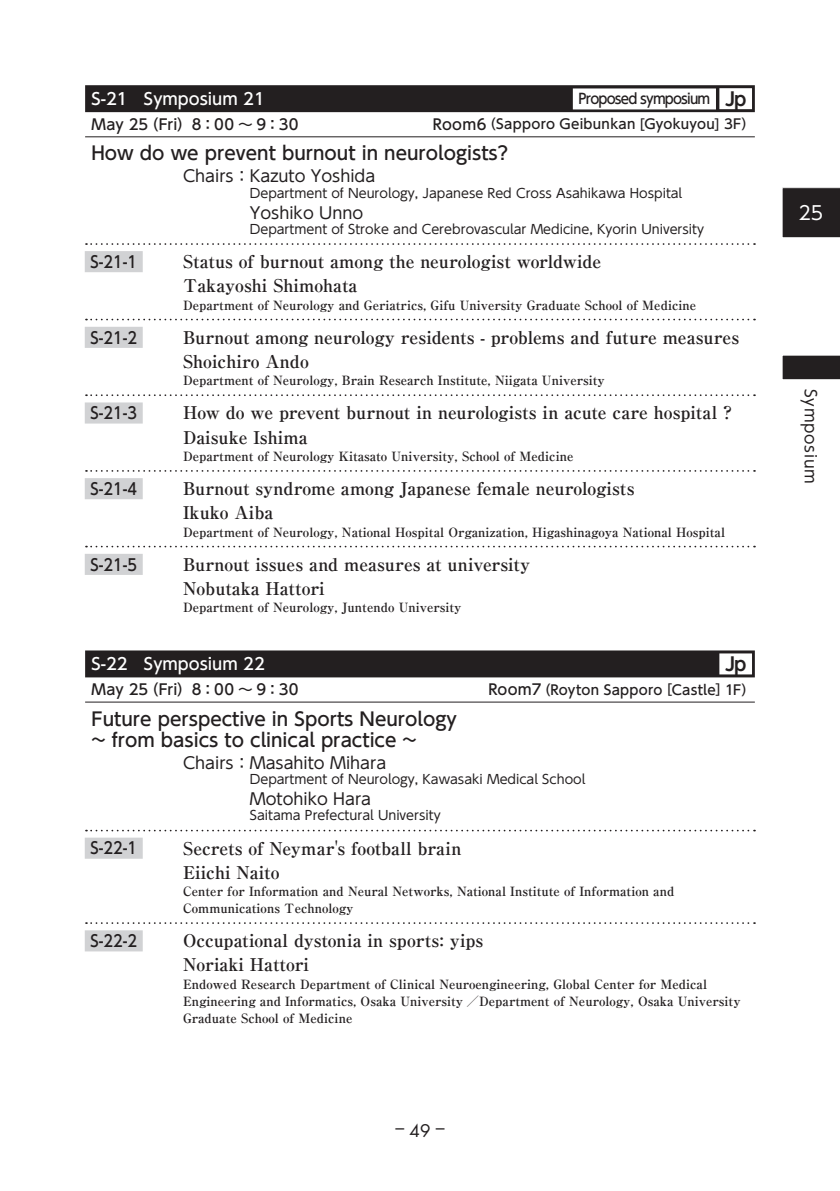
<style>
.page{position:relative;width:840px;height:1191px;background:#fff}
.page>*{position:absolute;margin:0;border:0;box-sizing:border-box;transform-origin:0 0}
.t1{font:18.8px "UD Shin Go Pr 6 N";color:#fff}
.t2{font:500 18.4px/21.2px "UD Shin Go Pr 6 N";color:#231f20}
.t3{font:700 18.4px "UD Shin Go Pr 6 N De";color:#231f20}
.t4{font:700 17.6px/24px "Ryumin Pr 6 N";color:#231f20}
.t5{font:17px "Futura Std";color:#231f20;scale:2.5 1}
.t6{font:16.2px "UD Shin Go Pr 6 N";color:#231f20}
.t7{font:500 16.2px "UD Shin Go Pr 6 N";color:#231f20;scale:.9 1}
.t8{font:500 16.2px "UD Shin Go Pr 6 N";color:#fff}
.t9{font:15.6px "UD Shin Go Pr 6 N";letter-spacing:.05em;color:#231f20}
.t10{font:500 14.8px "UD Shin Go Pr 6 N";letter-spacing:.015em;color:#231f20}
.t11{font:500 14.2px "UD Shin Go Pr 6 N";letter-spacing:-.06em;color:#231f20;scale:.95 1}
.t12{font:500 13.4px "UD Shin Go Pr 6 N";letter-spacing:.02em;color:#231f20}
.t13{font:700 12.8px/17px "Ryumin Pr 6 N";color:#231f20}
.t14{font:12.8px "UD Shin Go Pr 6 N";color:#231f20}
.s1{font-family:"UD Shin Go Pr 6 N De";font-weight:700;font-size:18.4px}
.s2{font-size:14.8px}
</style>
<div class="page">
<div style="left:85px;top:85px;width:669px;height:27px;background:#231f20"></div>
<div style="left:719px;top:88px;width:32px;height:21px;background:#fff"></div>
<div style="left:572px;top:88px;width:143px;height:21px;background:#fff"></div>
<hr style="left:85px;top:136px;width:669px;height:1px;background:#231f20">
<svg style="left:86px;top:243px;width:668px;height:2px"></svg>
<div style="left:85px;top:251px;width:58px;height:21px;background:#d1d2d4"></div>
<svg style="left:86px;top:319px;width:668px;height:1px"></svg>
<div style="left:85px;top:327px;width:58px;height:21px;background:#d1d2d4"></div>
<svg style="left:86px;top:394px;width:668px;height:2px"></svg>
<div style="left:85px;top:402px;width:58px;height:21px;background:#d1d2d4"></div>
<svg style="left:86px;top:470px;width:668px;height:2px"></svg>
<div style="left:85px;top:478px;width:58px;height:21px;background:#d1d2d4"></div>
<svg style="left:86px;top:546px;width:668px;height:1px"></svg>
<div style="left:85px;top:554px;width:58px;height:21px;background:#d1d2d4"></div>
<div style="left:85px;top:650px;width:669px;height:27px;background:#231f20"></div>
<div style="left:719px;top:653px;width:32px;height:21px;background:#fff"></div>
<hr style="left:85px;top:701px;width:669px;height:1px;background:#231f20">
<svg style="left:86px;top:829px;width:668px;height:2px"></svg>
<div style="left:85px;top:837px;width:58px;height:21px;background:#d1d2d4"></div>
<svg style="left:86px;top:922px;width:668px;height:2px"></svg>
<div style="left:85px;top:930px;width:58px;height:21px;background:#d1d2d4"></div>
<svg style="left:782px;top:187px;width:57px;height:51px;background:#2d292a"></svg>
<svg style="left:782px;top:355px;width:57px;height:25px"></svg>
<p class="t8" style="left:91px;top:85px;width:175px">S-21　Symposium 21</p>
<p class="t11" style="left:578px;top:87px;width:178px">Proposed symposium <span class="s1">Jp</span></p>
<p class="t10" style="left:91px;top:112px;width:208px">May 25（Fri）8：00 ～ 9：30</p>
<p class="t12" style="left:432px;top:113px;width:323px"><span class="s2">Room6</span>（Sapporo Geibunkan [Gyokuyou] 3F）</p>
<h2 class="t2" style="left:91px;top:142px;width:418px">How do we prevent burnout in neurologists?</h2>
<p class="t6" style="left:183px;top:163px;width:210px">Chairs：Kazuto Yoshida　</p>
<p class="t14" style="left:250px;top:182px;width:433px">Department of Neurology, Japanese Red Cross Asahikawa Hospital</p>
<p class="t6" style="left:250px;top:199px;width:131px">Yoshiko Unno　</p>
<p class="t14" style="left:250px;top:219px;width:455px">Department of Stroke and Cerebrovascular Medicine, Kyorin University</p>
<p class="t7" style="left:90px;top:248px;width:53px">S-21-1</p>
<h3 class="t4" style="left:183px;top:249px;width:419px">Status of burnout among the neurologist worldwide<br>Takayoshi Shimohata</h3>
<p class="t13" style="left:183px;top:296px;width:514px">Department of Neurology and Geriatrics, Gifu University Graduate School of Medicine</p>
<p class="t7" style="left:90px;top:324px;width:53px">S-21-2</p>
<h3 class="t4" style="left:183px;top:324px;width:557px">Burnout among neurology residents - problems and future measures<br>Shoichiro Ando</h3>
<p class="t13" style="left:183px;top:371px;width:423px">Department of Neurology, Brain Research Institute, Niigata University</p>
<p class="t7" style="left:90px;top:400px;width:53px">S-21-3</p>
<h3 class="t4" style="left:183px;top:400px;width:550px">How do we prevent burnout in neurologists in acute care hospital ?<br>Daisuke Ishima</h3>
<p class="t13" style="left:183px;top:447px;width:391px">Department of Neurology Kitasato University, School of Medicine</p>
<p class="t7" style="left:90px;top:475px;width:53px">S-21-4</p>
<h3 class="t4" style="left:183px;top:476px;width:452px">Burnout syndrome among Japanese female neurologists<br>Ikuko Aiba</h3>
<p class="t13" style="left:183px;top:523px;width:543px">Department of Neurology, National Hospital Organization, Higashinagoya National Hospital</p>
<p class="t7" style="left:90px;top:551px;width:53px">S-21-5</p>
<h3 class="t4" style="left:183px;top:551px;width:348px">Burnout issues and measures at university<br>Nobutaka Hattori</h3>
<p class="t13" style="left:183px;top:598px;width:280px">Department of Neurology, Juntendo University</p>
<p class="t8" style="left:91px;top:650px;width:175px">S-22　Symposium 22</p>
<h2 class="t3" style="left:724px;top:649px;width:23px">Jp</h2>
<p class="t10" style="left:91px;top:677px;width:208px">May 25（Fri）8：00 ～ 9：30</p>
<p class="t12" style="left:488px;top:678px;width:268px"><span class="s2">Room7</span>（Royton Sapporo [Castle] 1F）</p>
<h2 class="t2" style="left:91px;top:707px;width:367px">Future perspective in Sports Neurology ~ from basics to clinical practice ~</h2>
<p class="t6" style="left:183px;top:749px;width:221px">Chairs：Masahito Mihara　</p>
<p class="t14" style="left:250px;top:769px;width:337px">Department of Neurology, Kawasaki Medical School</p>
<p class="t6" style="left:250px;top:786px;width:139px">Motohiko Hara　</p>
<p class="t14" style="left:250px;top:805px;width:192px">Saitama Prefectural University</p>
<p class="t7" style="left:90px;top:835px;width:53px">S-22-1</p>
<h3 class="t4" style="left:183px;top:835px;width:280px">Secrets of Neymar's football brain<br>Eiichi Naito</h3>
<p class="t13" style="left:183px;top:882px;width:492px">Center for Information and Neural Networks, National Institute of Information and<br>Communications Technology</p>
<p class="t7" style="left:90px;top:927px;width:53px">S-22-2</p>
<h3 class="t4" style="left:183px;top:928px;width:301px">Occupational dystonia in sports: yips<br>Noriaki Hattori</h3>
<p class="t13" style="left:183px;top:975px;width:558px">Endowed Research Department of Clinical Neuroengineering, Global Center for Medical<br>Engineering and Informatics, Osaka University ／Department of Neurology, Osaka University<br>Graduate School of Medicine</p>
<h3 class="t5" style="left:395px;top:1118px;width:21px">-49 -</h3>
<h1 class="t1" style="left:797px;top:197px;width:26px">25</h1>
<p class="t9" style="left:823px;top:389px;width:97px;rotate:90deg">Symposium</p>
</div>
